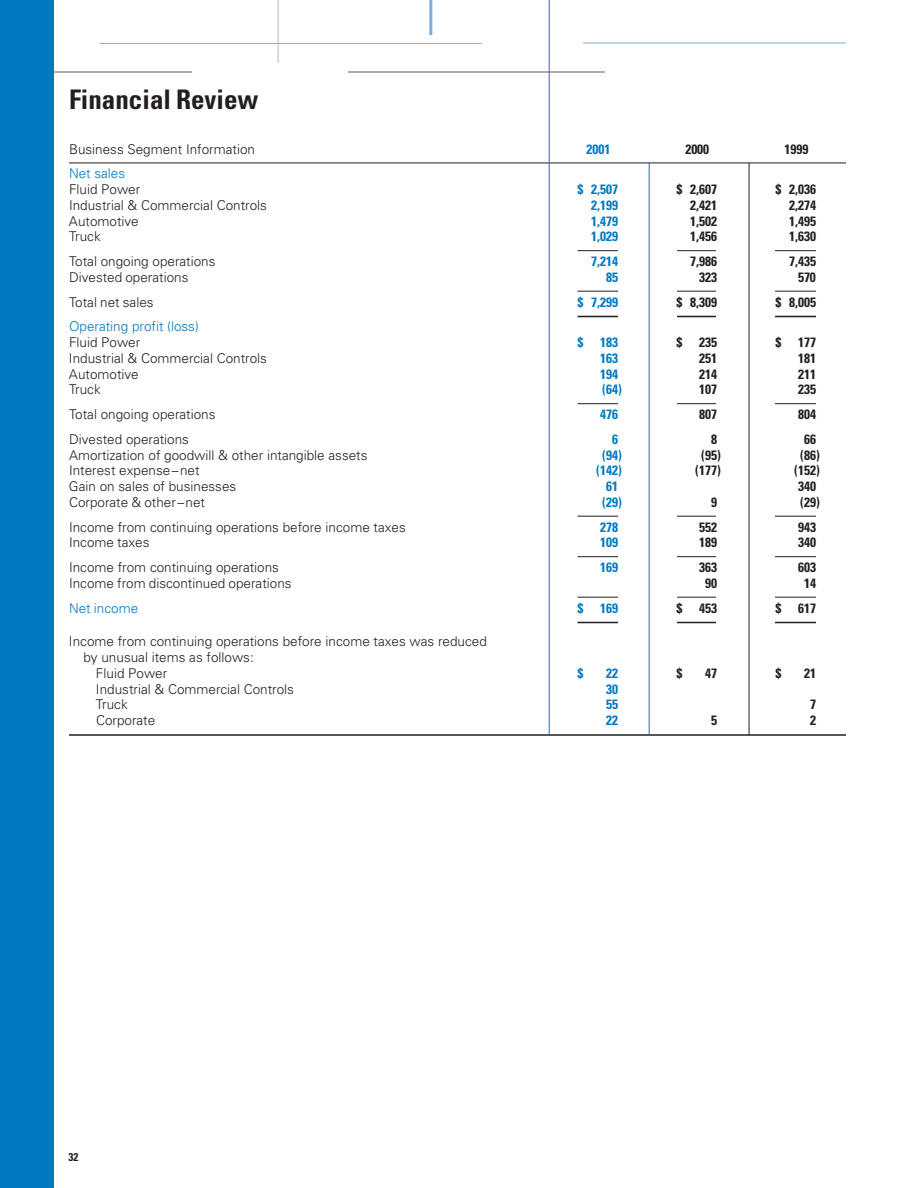
<style>
.page{position:relative;width:918px;height:1188px;background:#fff}
.page>*{position:absolute;margin:0;border:0;box-sizing:border-box;transform-origin:0 0}
.t1{font:700 condensed 27px "Univers";color:#231f1f}
.t2{font:300 13.5px "Univers";color:#231f1f}
.t3{font:700 condensed 13.5px "Univers";color:#231f1f}
.t4{font:700 condensed 13.5px "Univers";color:#0079c2}
.t5{font:300 13.5px "Univers";color:#0079c2}
.t6{font:700 condensed 11.25px "Univers";color:#231f1f}
</style>
<div class="page">
<hr style="left:0;top:71px;width:605px;height:2px;background:#939497">
<hr style="left:583px;top:43px;width:263px;height:1px;background:#7aacdd">
<hr style="left:100px;top:43px;width:382px;height:1px;background:#7aacdd">
<hr style="left:429px;top:0;width:3px;height:35px;background:#7aacdd">
<hr style="left:278px;top:0;width:1px;height:63px;background:#bcbec0">
<div style="left:0;top:0;width:54px;height:1187px;background:#0079c2"></div>
<div style="left:192px;top:63px;width:156px;height:63px;background:#fff"></div>
<hr style="left:69px;top:163px;width:777px;height:1px;background:#231f1f">
<hr style="left:578px;top:250px;width:238px;height:1px;background:#231f1f">
<hr style="left:578px;top:291px;width:238px;height:1px;background:#231f1f">
<hr style="left:578px;top:316px;width:238px;height:1px;background:#231f1f">
<hr style="left:578px;top:403px;width:238px;height:1px;background:#231f1f">
<hr style="left:578px;top:516px;width:238px;height:1px;background:#231f1f">
<hr style="left:578px;top:556px;width:238px;height:1px;background:#231f1f">
<hr style="left:578px;top:597px;width:238px;height:1px;background:#231f1f">
<hr style="left:578px;top:622px;width:238px;height:1px;background:#231f1f">
<hr style="left:69px;top:734px;width:777px;height:2px;background:#231f1f">
<hr style="left:549px;top:0;width:1px;height:734px;background:#0079c2">
<div style="left:618px;top:244px;width:58px;height:10px;background:#fff"></div>
<div style="left:716px;top:244px;width:59px;height:10px;background:#fff"></div>
<div style="left:716px;top:287px;width:59px;height:10px;background:#fff"></div>
<div style="left:618px;top:286px;width:58px;height:10px;background:#fff"></div>
<div style="left:618px;top:313px;width:58px;height:10px;background:#fff"></div>
<div style="left:716px;top:312px;width:59px;height:10px;background:#fff"></div>
<div style="left:716px;top:399px;width:59px;height:10px;background:#fff"></div>
<div style="left:618px;top:399px;width:58px;height:10px;background:#fff"></div>
<div style="left:618px;top:510px;width:58px;height:10px;background:#fff"></div>
<div style="left:618px;top:550px;width:58px;height:10px;background:#fff"></div>
<div style="left:716px;top:510px;width:59px;height:10px;background:#fff"></div>
<div style="left:716px;top:550px;width:59px;height:10px;background:#fff"></div>
<div style="left:716px;top:590px;width:59px;height:10px;background:#fff"></div>
<div style="left:618px;top:590px;width:58px;height:10px;background:#fff"></div>
<div style="left:618px;top:618px;width:58px;height:10px;background:#fff"></div>
<div style="left:716px;top:617px;width:59px;height:10px;background:#fff"></div>
<hr style="left:649px;top:163px;width:1px;height:571px;background:#0079c2">
<hr style="left:749px;top:163px;width:1px;height:572px;background:#231f1f">
<h1 class="t1" style="left:69px;top:90px;width:191px">Financial Review</h1>
<p class="t2" style="left:69px;top:144px;width:188px">Business Segment Information</p>
<p class="t4" style="left:587px;top:144px;width:25px">2001</p>
<p class="t3" style="left:685px;top:144px;width:25px">2000</p>
<p class="t3" style="left:785px;top:144px;width:25px">1999</p>
<p class="t5" style="left:69px;top:169px;width:58px">Net sales</p>
<p class="t2" style="left:69px;top:184px;width:73px">Fluid Power</p>
<p class="t4" style="left:578px;top:184px;width:42px">$ 2,507</p>
<p class="t3" style="left:676px;top:184px;width:42px">$ 2,607</p>
<p class="t3" style="left:776px;top:184px;width:42px">$ 2,036</p>
<p class="t2" style="left:69px;top:200px;width:200px">Industrial &amp; Commercial Controls</p>
<p class="t4" style="left:591px;top:200px;width:28px">2,199</p>
<p class="t3" style="left:690px;top:200px;width:28px">2,421</p>
<p class="t3" style="left:789px;top:200px;width:28px">2,274</p>
<p class="t2" style="left:69px;top:216px;width:71px">Automotive</p>
<p class="t4" style="left:591px;top:216px;width:28px">1,479</p>
<p class="t3" style="left:690px;top:216px;width:28px">1,502</p>
<p class="t3" style="left:789px;top:216px;width:28px">1,495</p>
<p class="t2" style="left:69px;top:232px;width:33px">Truck</p>
<p class="t4" style="left:591px;top:232px;width:28px">1,029</p>
<p class="t3" style="left:690px;top:232px;width:28px">1,456</p>
<p class="t3" style="left:789px;top:232px;width:28px">1,630</p>
<p class="t2" style="left:69px;top:256px;width:148px">Total ongoing operations</p>
<p class="t4" style="left:591px;top:256px;width:28px">7,214</p>
<p class="t3" style="left:690px;top:256px;width:28px">7,986</p>
<p class="t3" style="left:789px;top:256px;width:28px">7,435</p>
<p class="t2" style="left:69px;top:272px;width:121px">Divested operations</p>
<p class="t4" style="left:606px;top:272px;width:13px">85</p>
<p class="t3" style="left:699px;top:272px;width:19px">323</p>
<p class="t3" style="left:798px;top:272px;width:19px">570</p>
<p class="t2" style="left:69px;top:297px;width:86px">Total net sales</p>
<p class="t4" style="left:578px;top:297px;width:42px">$ 7,299</p>
<p class="t3" style="left:676px;top:297px;width:42px">$ 8,309</p>
<p class="t3" style="left:776px;top:297px;width:42px">$ 8,005</p>
<p class="t5" style="left:69px;top:322px;width:131px">Operating profit (loss)</p>
<p class="t2" style="left:69px;top:337px;width:73px">Fluid Power</p>
<p class="t4" style="left:578px;top:337px;width:42px">$ 183</p>
<p class="t3" style="left:676px;top:337px;width:42px">$ 235</p>
<p class="t3" style="left:776px;top:337px;width:42px">$ 177</p>
<p class="t2" style="left:69px;top:353px;width:200px">Industrial &amp; Commercial Controls</p>
<p class="t4" style="left:600px;top:353px;width:19px">163</p>
<p class="t3" style="left:699px;top:353px;width:19px">251</p>
<p class="t3" style="left:798px;top:353px;width:19px">181</p>
<p class="t2" style="left:69px;top:369px;width:71px">Automotive</p>
<p class="t4" style="left:600px;top:369px;width:19px">194</p>
<p class="t3" style="left:699px;top:369px;width:19px">214</p>
<p class="t3" style="left:798px;top:369px;width:19px">211</p>
<p class="t2" style="left:69px;top:385px;width:33px">Truck</p>
<p class="t4" style="left:602px;top:385px;width:21px">(64)</p>
<p class="t3" style="left:699px;top:385px;width:19px">107</p>
<p class="t3" style="left:798px;top:385px;width:19px">235</p>
<p class="t2" style="left:69px;top:409px;width:148px">Total ongoing operations</p>
<p class="t4" style="left:600px;top:409px;width:19px">476</p>
<p class="t3" style="left:699px;top:409px;width:19px">807</p>
<p class="t3" style="left:798px;top:409px;width:19px">804</p>
<p class="t2" style="left:69px;top:434px;width:122px">Divested operations</p>
<p class="t4" style="left:612px;top:434px;width:7px">6</p>
<p class="t3" style="left:711px;top:434px;width:7px">8</p>
<p class="t3" style="left:804px;top:434px;width:13px">66</p>
<p class="t2" style="left:69px;top:450px;width:300px">Amortization of goodwill &amp; other intangible assets</p>
<p class="t4" style="left:602px;top:450px;width:21px">(94)</p>
<p class="t3" style="left:701px;top:450px;width:21px">(95)</p>
<p class="t3" style="left:800px;top:450px;width:21px">(86)</p>
<p class="t2" style="left:69px;top:466px;width:132px">Interest expense–net</p>
<p class="t4" style="left:596px;top:466px;width:27px">(142)</p>
<p class="t3" style="left:695px;top:466px;width:27px">(177)</p>
<p class="t3" style="left:794px;top:466px;width:27px">(152)</p>
<p class="t2" style="left:69px;top:481px;width:169px">Gain on sales of businesses</p>
<p class="t4" style="left:606px;top:481px;width:13px">61</p>
<p class="t3" style="left:798px;top:481px;width:19px">340</p>
<p class="t2" style="left:69px;top:497px;width:138px">Corporate &amp; other–net</p>
<p class="t4" style="left:602px;top:497px;width:21px">(29)</p>
<p class="t3" style="left:711px;top:497px;width:7px">9</p>
<p class="t3" style="left:800px;top:497px;width:21px">(29)</p>
<p class="t2" style="left:69px;top:522px;width:338px">Income from continuing operations before income taxes</p>
<p class="t4" style="left:600px;top:522px;width:19px">278</p>
<p class="t3" style="left:699px;top:522px;width:19px">552</p>
<p class="t3" style="left:798px;top:522px;width:19px">943</p>
<p class="t2" style="left:69px;top:538px;width:82px">Income taxes</p>
<p class="t4" style="left:600px;top:538px;width:19px">109</p>
<p class="t3" style="left:699px;top:538px;width:19px">189</p>
<p class="t3" style="left:798px;top:538px;width:19px">340</p>
<p class="t2" style="left:69px;top:562px;width:212px">Income from continuing operations</p>
<p class="t4" style="left:600px;top:562px;width:19px">169</p>
<p class="t3" style="left:699px;top:562px;width:19px">363</p>
<p class="t3" style="left:798px;top:562px;width:19px">603</p>
<p class="t2" style="left:69px;top:578px;width:224px">Income from discontinued operations</p>
<p class="t3" style="left:705px;top:578px;width:13px">90</p>
<p class="t3" style="left:804px;top:578px;width:13px">14</p>
<p class="t5" style="left:69px;top:603px;width:71px">Net income</p>
<p class="t4" style="left:578px;top:603px;width:42px">$ 169</p>
<p class="t3" style="left:676px;top:603px;width:42px">$ 453</p>
<p class="t3" style="left:776px;top:603px;width:42px">$ 617</p>
<p class="t2" style="left:69px;top:637px;width:419px">Income from continuing operations before income taxes was reduced</p>
<p class="t2" style="left:83px;top:653px;width:172px">by unusual items as follows:</p>
<p class="t2" style="left:96px;top:668px;width:73px">Fluid Power</p>
<p class="t4" style="left:578px;top:668px;width:7px">$</p>
<p class="t4" style="left:606px;top:668px;width:13px">22</p>
<p class="t3" style="left:676px;top:668px;width:7px">$</p>
<p class="t3" style="left:705px;top:668px;width:13px">47</p>
<p class="t3" style="left:776px;top:668px;width:7px">$</p>
<p class="t3" style="left:804px;top:668px;width:13px">21</p>
<p class="t2" style="left:96px;top:684px;width:200px">Industrial &amp; Commercial Controls</p>
<p class="t4" style="left:606px;top:684px;width:13px">30</p>
<p class="t2" style="left:96px;top:700px;width:33px">Truck</p>
<p class="t4" style="left:606px;top:700px;width:13px">55</p>
<p class="t3" style="left:810px;top:700px;width:7px">7</p>
<p class="t2" style="left:96px;top:715px;width:61px">Corporate</p>
<p class="t4" style="left:606px;top:715px;width:13px">22</p>
<p class="t3" style="left:711px;top:715px;width:7px">5</p>
<p class="t3" style="left:810px;top:715px;width:7px">2</p>
<p class="t6" style="left:68px;top:1153px;width:11px">32</p>
</div>
